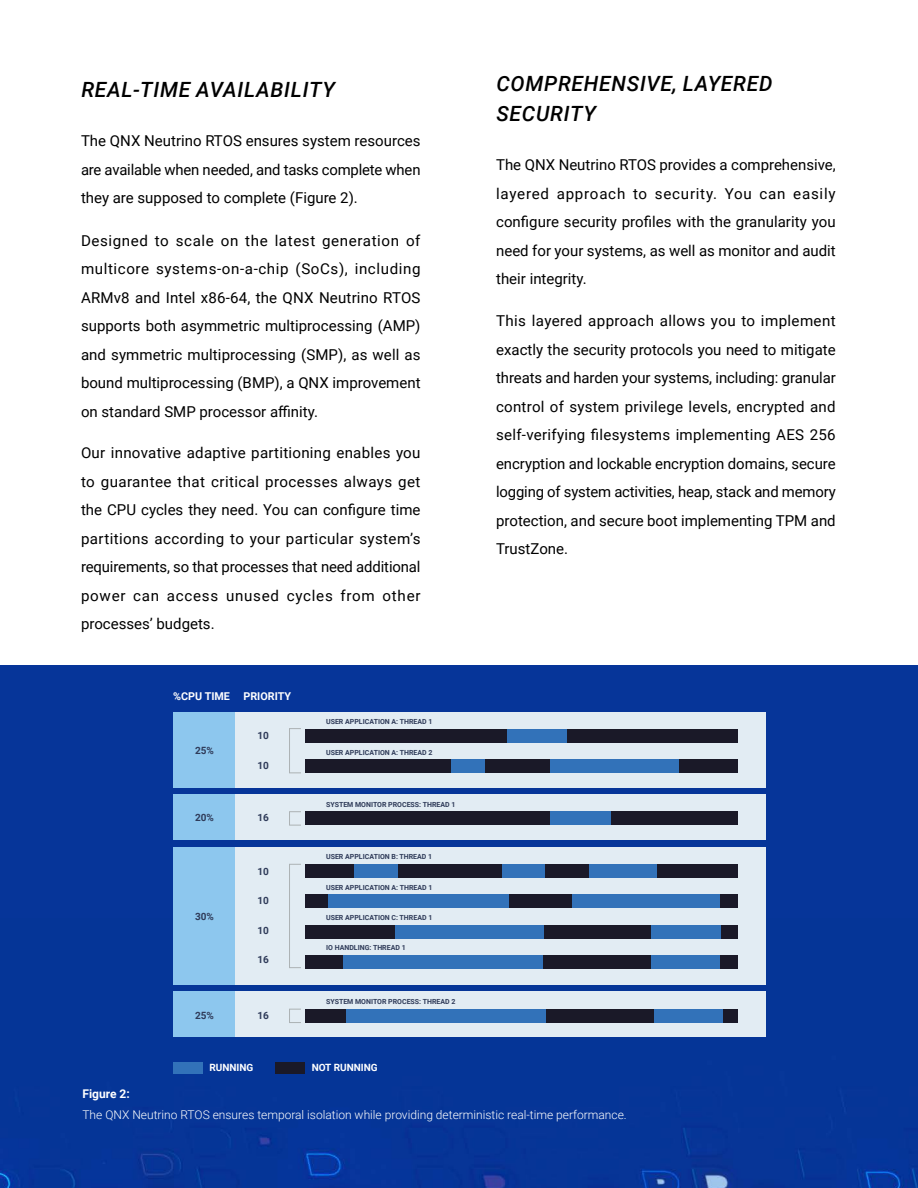
<style>
.page{position:relative;width:918px;height:1188px;background:#fff}
.page>*{position:absolute;margin:0;border:0;box-sizing:border-box;transform-origin:0 0}
.t1{font:italic 500 21px/30px "Roboto";letter-spacing:.035em;color:#000}
.t2{font:15px/28.5px "Roboto";color:#000;text-align:justify}
.t3{font:15px/28.5px "Roboto";letter-spacing:.05em;color:#000101;text-align:justify}
.t4{font:300 12px "Roboto";color:#fff}
.t5{font:700 12px "Roboto";color:#fff}
.t6{font:700 10.8px "Roboto";color:#fff}
.t7{font:700 10.05px "Roboto";color:#2f3b59}
.t8{font:700 10.05px "Roboto";color:#fff}
.t9{font:700 7.05px "Roboto";color:#2f3b59}
</style>
<div class="page">
<div style="left:0;top:665px;width:918px;height:264px;background:#063599"></div>
<div style="left:0;top:929px;width:918px;height:259px;background:#053597"></div>
<div style="left:173px;top:712px;width:63px;height:76px;background:#8dc7ee"></div>
<div style="left:236px;top:712px;width:530px;height:76px;background:#e2ecf3"></div>
<div style="left:173px;top:794px;width:63px;height:46px;background:#8dc7ee"></div>
<div style="left:236px;top:794px;width:530px;height:46px;background:#e2ecf3"></div>
<div style="left:173px;top:847px;width:63px;height:138px;background:#8dc7ee"></div>
<div style="left:236px;top:847px;width:530px;height:138px;background:#e2ecf3"></div>
<div style="left:289px;top:728px;width:12px;height:45px;border:1px solid #acb2b4"></div>
<div style="left:289px;top:811px;width:12px;height:14px;border:1px solid #acb2b4"></div>
<div style="left:305px;top:729px;width:202px;height:13px;background:#1a1928"></div>
<div style="left:289px;top:864px;width:12px;height:104px;border:1px solid #acb2b4"></div>
<div style="left:305px;top:864px;width:198px;height:14px;background:#1a1928"></div>
<div style="left:354px;top:864px;width:44px;height:14px;background:#3272b9"></div>
<div style="left:305px;top:894px;width:433px;height:14px;background:#1a1928"></div>
<div style="left:305px;top:925px;width:433px;height:14px;background:#1a1928"></div>
<div style="left:305px;top:955px;width:433px;height:14px;background:#1a1928"></div>
<div style="left:343px;top:955px;width:200px;height:14px;background:#3272b9"></div>
<div style="left:651px;top:955px;width:69px;height:14px;background:#3272b9"></div>
<div style="left:395px;top:925px;width:148px;height:14px;background:#3272b9"></div>
<div style="left:651px;top:925px;width:69px;height:14px;background:#3272b9"></div>
<div style="left:328px;top:894px;width:181px;height:14px;background:#3272b9"></div>
<div style="left:572px;top:894px;width:148px;height:14px;background:#3272b9"></div>
<div style="left:503px;top:864px;width:42px;height:14px;background:#3272b9"></div>
<div style="left:545px;top:864px;width:44px;height:14px;background:#1a1928"></div>
<div style="left:589px;top:864px;width:68px;height:14px;background:#3272b9"></div>
<div style="left:657px;top:864px;width:81px;height:14px;background:#1a1928"></div>
<div style="left:305px;top:759px;width:146px;height:14px;background:#1a1928"></div>
<div style="left:305px;top:811px;width:245px;height:14px;background:#1a1928"></div>
<div style="left:173px;top:992px;width:63px;height:45px;background:#8dc7ee"></div>
<div style="left:236px;top:992px;width:530px;height:45px;background:#e2ecf3"></div>
<div style="left:289px;top:1009px;width:12px;height:14px;border:1px solid #acb2b4"></div>
<div style="left:305px;top:1009px;width:433px;height:14px;background:#1a1928"></div>
<div style="left:346px;top:1009px;width:199px;height:14px;background:#3272b9"></div>
<div style="left:655px;top:1009px;width:68px;height:14px;background:#3272b9"></div>
<div style="left:550px;top:811px;width:62px;height:14px;background:#3272b9"></div>
<div style="left:612px;top:811px;width:126px;height:14px;background:#1a1928"></div>
<div style="left:451px;top:759px;width:35px;height:14px;background:#3272b9"></div>
<div style="left:486px;top:759px;width:64px;height:14px;background:#1a1928"></div>
<div style="left:550px;top:759px;width:129px;height:14px;background:#3272b9"></div>
<div style="left:679px;top:759px;width:59px;height:14px;background:#1a1928"></div>
<div style="left:507px;top:729px;width:60px;height:13px;background:#3272b9"></div>
<div style="left:567px;top:729px;width:171px;height:13px;background:#1a1928"></div>
<div style="left:173px;top:1062px;width:30px;height:11px;background:#3272b9"></div>
<div style="left:276px;top:1062px;width:29px;height:11px;background:#1a1928"></div>
<h1 class="t1" style="left:81px;top:74px;width:255px">REAL-TIME AVAILABILITY</h1>
<p class="t2" style="left:81px;top:126px;width:341px">The QNX Neutrino RTOS ensures system resources are available when needed, and tasks complete when they are supposed to complete (Figure 2).</p>
<p class="t2" style="left:81px;top:226px;width:341px">Designed to scale on the latest generation of multicore systems-on-a-chip (SoCs), including ARMv8 and Intel x86-64, the QNX Neutrino RTOS supports both asymmetric multiprocessing (AMP) and symmetric multiprocessing (SMP), as well as bound multiprocessing (BMP), a QNX improvement on standard SMP processor affinity.</p>
<p class="t3" style="left:81px;top:438px;width:341px">Our innovative adaptive partitioning enables you to guarantee that critical processes always get the CPU cycles they need. You can configure time partitions according to your particular system’s requirements, so that processes that need additional power can access unused cycles from other processes’ budgets.</p>
<p class="t6" style="left:173px;top:689px;width:119px">%CPU TIME PRIORITY</p>
<p class="t7" style="left:195px;top:743px;width:20px">25%</p>
<p class="t7" style="left:195px;top:811px;width:20px">20%</p>
<p class="t7" style="left:195px;top:910px;width:20px">30%</p>
<p class="t7" style="left:195px;top:1008px;width:20px">25%</p>
<p class="t7" style="left:258px;top:728px;width:13px">10</p>
<p class="t7" style="left:258px;top:758px;width:13px">10</p>
<p class="t7" style="left:258px;top:811px;width:13px">16</p>
<p class="t7" style="left:258px;top:864px;width:13px">10</p>
<p class="t7" style="left:258px;top:893px;width:13px">10</p>
<p class="t7" style="left:258px;top:924px;width:13px">10</p>
<p class="t7" style="left:258px;top:953px;width:13px">16</p>
<p class="t7" style="left:258px;top:1008px;width:13px">16</p>
<p class="t9" style="left:326px;top:716px;width:108px">USER APPLICATION A: THREAD 1</p>
<p class="t9" style="left:326px;top:747px;width:108px">USER APPLICATION A: THREAD 2</p>
<p class="t9" style="left:326px;top:799px;width:131px">SYSTEM MONITOR PROCESS: THREAD 1</p>
<p class="t9" style="left:326px;top:851px;width:108px">USER APPLICATION B: THREAD 1</p>
<p class="t9" style="left:326px;top:882px;width:108px">USER APPLICATION A: THREAD 1</p>
<p class="t9" style="left:326px;top:913px;width:108px">USER APPLICATION C: THREAD 1</p>
<p class="t9" style="left:326px;top:943px;width:81px">IO HANDLING: THREAD 1</p>
<p class="t9" style="left:326px;top:997px;width:131px">SYSTEM MONITOR PROCESS: THREAD 2</p>
<p class="t8" style="left:209px;top:1061px;width:45px">RUNNING</p>
<p class="t8" style="left:312px;top:1061px;width:67px">NOT RUNNING</p>
<h1 class="t1" style="left:497px;top:68px;width:278px">COMPREHENSIVE, LAYERED<br>SECURITY</h1>
<p class="t2" style="left:496px;top:150px;width:341px">The QNX Neutrino RTOS provides a comprehensive, layered approach to security. You can easily configure security profiles with the granularity you need for your systems, as well as monitor and audit their integrity.</p>
<p class="t2" style="left:496px;top:306px;width:341px">This layered approach allows you to implement exactly the security protocols you need to mitigate threats and harden your systems, including: granular control of system privilege levels, encrypted and self-verifying filesystems implementing AES 256 encryption and lockable encryption domains, secure logging of system activities, heap, stack and memory protection, and secure boot implementing TPM and TrustZone.</p>
<p class="t5" style="left:82px;top:1085px;width:49px">Figure 2:</p>
<p class="t4" style="left:82px;top:1106px;width:546px">The QNX Neutrino RTOS ensures temporal isolation while providing deterministic real-time performance.</p>
</div>
